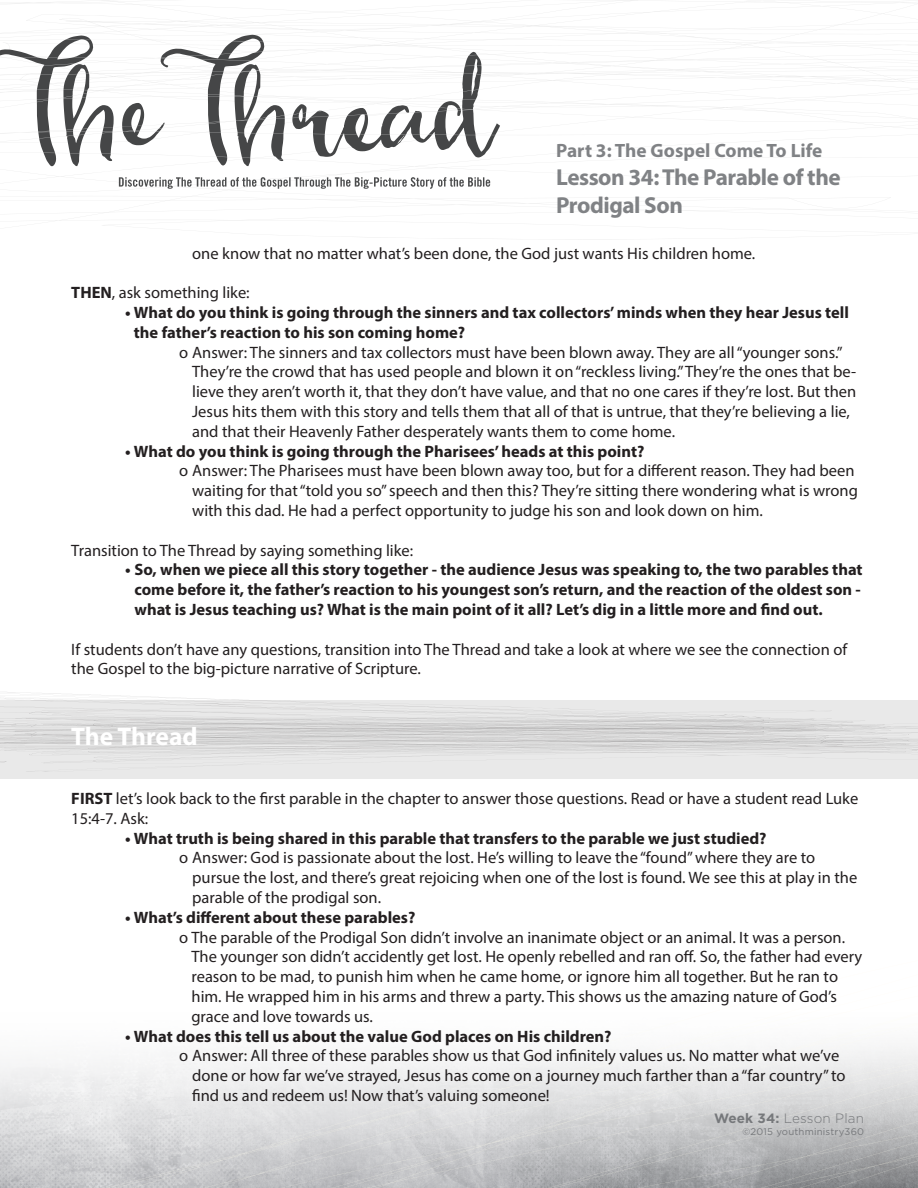
<style>
.page{position:relative;width:918px;height:1188px;background:#fff}
.page>*{position:absolute;margin:0;border:0;box-sizing:border-box;transform-origin:0 0}
.t1{font:700 25.5px "Myriad Pro";color:#fff}
.t2{font:700 23.1px/27.8px "Myriad Pro";letter-spacing:-.02em;color:#808285}
.t3{font:700 19.35px "Myriad Pro";color:#808285}
.t4{font:16.5px/19.8px "Myriad Pro";color:#231f20}
.t5{font:700 16.5px/19.8px "Myriad Pro";color:#231f20}
.t6{font:300 13.5px "Gotham";letter-spacing:.01em;color:#76787b}
.t7{font:9.6px "Gotham";letter-spacing:.02em;color:#76787b}
.s1{font-weight:700}
</style>
<div class="page">
<svg style="left:0;top:0;width:918px;height:226px"></svg>
<svg style="left:119px;top:177px;width:371px;height:12px"></svg>
<svg style="left:0;top:1045px;width:918px;height:143px"></svg>
<div style="left:0;top:700px;width:918px;height:78px;background:#e9e9e9"></div>
<svg style="left:0;top:692px;width:918px;height:71px"></svg>
<p class="t3" style="left:556px;top:138px;width:268px">Part 3: The Gospel Come To Life</p>
<h2 class="t2" style="left:556px;top:163px;width:286px">Lesson 34: The Parable of the<br>Prodigal Son</h2>
<p class="t4" style="left:192px;top:243px;width:565px">one know that no matter what’s been done, the God just wants His children home.</p>
<p class="t4" style="left:71px;top:283px;width:180px"><span class="s1">THEN</span>, ask something like:</p>
<p class="t5" style="left:134px;top:302px;width:717px;text-indent:-9px">• What do you think is going through the sinners and tax collectors’ minds when they hear Jesus tell the father’s reaction to his son coming home?</p>
<p class="t4" style="left:192px;top:342px;width:666px;text-indent:-13px">o Answer: The sinners and tax collectors must have been blown away. They are all “younger sons.” They’re the crowd that has used people and blown it on “reckless living.” They’re the ones that be&shy;lieve they aren’t worth it, that they don’t have value, and that no one cares if they’re lost. But then Jesus hits them with this story and tells them that all of that is untrue, that they’re believing a lie, and that their Heavenly Father desperately wants them to come home.</p>
<p class="t5" style="left:125px;top:441px;width:521px">• What do you think is going through the Pharisees’ heads at this point?</p>
<p class="t4" style="left:192px;top:461px;width:667px;text-indent:-13px">o Answer: The Pharisees must have been blown away too, but for a different reason. They had been waiting for that “told you so” speech and then this? They’re sitting there wondering what is wrong with this dad. He had a perfect opportunity to judge his son and look down on him.</p>
<p class="t4" style="left:71px;top:540px;width:343px">Transition to The Thread by saying something like:</p>
<p class="t5" style="left:135px;top:559px;width:730px;text-align:justify;text-indent:-9px">• So, when we piece all this story together - the audience Jesus was speaking to, the two parables that come before it, the father’s reaction to his youngest son’s return, and the reaction of the oldest son - what is Jesus teaching us? What is the main point of it all? Let’s dig in a little more and find out.</p>
<p class="t4" style="left:71px;top:639px;width:777px">If students don’t have any questions, transition into The Thread and take a look at where we see the connection of the Gospel to the big-picture narrative of Scripture.</p>
<p class="t1" style="left:71px;top:719px;width:128px">The Thread</p>
<p class="t4" style="left:71px;top:788px;width:789px"><span class="s1">FIRST</span> let’s look back to the first parable in the chapter to answer those questions. Read or have a student read Luke<br>15:4-7. Ask:</p>
<p class="t5" style="left:125px;top:828px;width:643px">• What truth is being shared in this parable that transfers to the parable we just studied?</p>
<p class="t4" style="left:192px;top:848px;width:667px;text-indent:-13px">o Answer: God is passionate about the lost. He’s willing to leave the “found” where they are to pursue the lost, and there’s great rejoicing when one of the lost is found. We see this at play in the parable of the prodigal son.</p>
<p class="t5" style="left:125px;top:907px;width:292px">• What’s different about these parables?</p>
<p class="t4" style="left:192px;top:927px;width:672px;text-indent:-12px">o The parable of the Prodigal Son didn’t involve an inanimate object or an animal. It was a person.<br>The younger son didn’t accidently get lost. He openly rebelled and ran off. So, the father had every reason to be mad, to punish him when he came home, or ignore him all together. But he ran to him. He wrapped him in his arms and threw a party. This shows us the amazing nature of God’s grace and love towards us.</p>
<p class="t5" style="left:125px;top:1026px;width:488px">• What does this tell us about the value God places on His children?</p>
<p class="t4" style="left:192px;top:1046px;width:655px;text-indent:-13px">o Answer: All three of these parables show us that God infinitely values us. No matter what we’ve done or how far we’ve strayed, Jesus has come on a journey much farther than a “far country” to find us and redeem us! Now that’s valuing someone!</p>
<p class="t6" style="left:714px;top:1110px;width:151px"><span class="s1">Week 34:</span> Lesson Plan</p>
<p class="t7" style="left:742px;top:1126px;width:123px">©2015 youthministry360</p>
</div>
